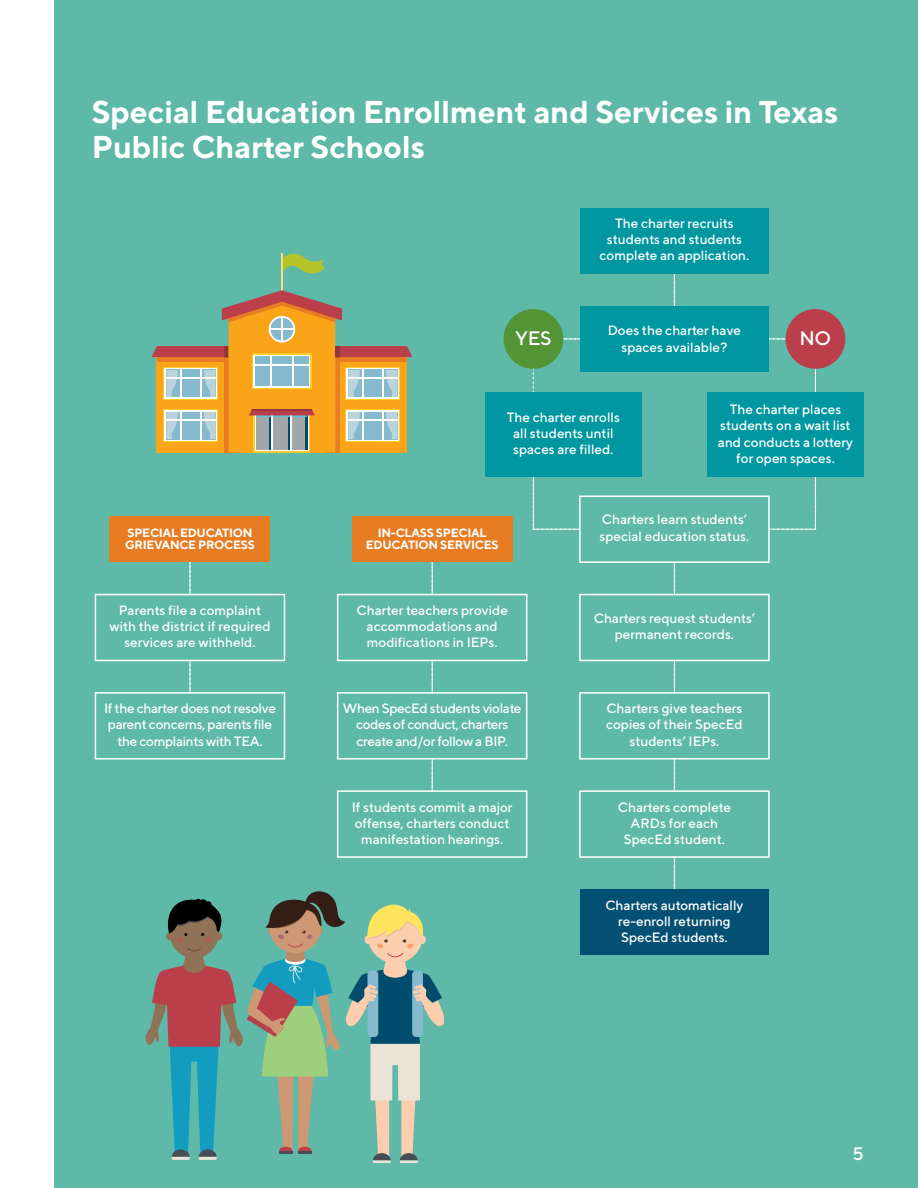
<style>
.page{position:relative;width:918px;height:1188px;background:#fff}
.page>*{position:absolute;margin:0;border:0;box-sizing:border-box;transform-origin:0 0}
.t1{font:700 31.5px/34.5px "TT Norms";color:#fff}
.t2{font:500 19.5px "TT Norms";color:#fff}
.t3{font:500 18px "TT Norms";color:#fff}
.t4{font:500 13.5px/16.2px "TT Norms";color:#fff;text-align:center}
.t5{font:500 13.5px/16.2px "TT Norms";letter-spacing:-.02em;color:#fff;text-align:center}
.t6{font:500 13.5px/16.2px "TT Norms";letter-spacing:-.025em;color:#fff;text-align:center}
.t7{font:700 12px/12px "TT Norms";letter-spacing:-.02em;color:#fff;text-align:center}
</style>
<div class="page">
<div style="left:54px;top:0;width:864px;height:1188px;background:#5eb9a9"></div>
<svg style="left:533px;top:369px;width:1px;height:23px"></svg>
<svg style="left:95px;top:561px;width:190px;height:199px"></svg>
<svg style="left:337px;top:561px;width:190px;height:297px"></svg>
<svg style="left:674px;top:274px;width:1px;height:32px"></svg>
<svg style="left:563px;top:338px;width:17px;height:2px"></svg>
<svg style="left:769px;top:338px;width:17px;height:2px"></svg>
<svg style="left:815px;top:369px;width:1px;height:23px"></svg>
<div style="left:580px;top:208px;width:189px;height:66px;background:#0097a0"></div>
<div style="left:485px;top:392px;width:156px;height:85px;background:#0097a0"></div>
<div style="left:707px;top:392px;width:157px;height:85px;background:#0097a0"></div>
<div style="left:580px;top:889px;width:189px;height:66px;background:#045073"></div>
<div style="left:580px;top:306px;width:189px;height:66px;background:#0097a0"></div>
<div style="left:503px;top:309px;width:60px;height:60px;background:#539536;border-radius:50%"></div>
<div style="left:786px;top:309px;width:59px;height:60px;background:#ba3f4b;border-radius:50%"></div>
<svg style="left:533px;top:466px;width:283px;height:423px"></svg>
<div style="left:352px;top:517px;width:160px;height:45px;background:#e77c22"></div>
<div style="left:110px;top:517px;width:160px;height:45px;background:#e77c22"></div>
<hr style="left:281px;top:254px;width:2px;height:37px;background:#fee082">
<svg style="left:283px;top:254px;width:42px;height:20px"></svg>
<svg style="left:152px;top:290px;width:260px;height:162px"></svg>
<hr style="left:281px;top:317px;width:2px;height:25px;background:#fff">
<hr style="left:270px;top:328px;width:24px;height:2px;background:#fff">
<svg style="left:145px;top:891px;width:298px;height:271px"></svg>
<h1 class="t1" style="left:92px;top:94px;width:748px">Special Education Enrollment and Services in Texas<br>Public Charter Schools</h1>
<p class="t4" style="left:600px;top:215px;width:151px">The charter recruits students and students complete an application.</p>
<p class="t4" style="left:608px;top:322px;width:135px">Does the charter have spaces available?</p>
<h2 class="t2" style="left:515px;top:326px;width:38px">YES</h2>
<h2 class="t2" style="left:800px;top:326px;width:33px">NO</h2>
<p class="t7" style="left:125px;top:527px;width:131px;text-align:left">SPECIAL EDUCATION<br>GRIEVANCE PROCESS</p>
<p class="t4" style="left:507px;top:408px;width:115px">The charter enrolls all students until spaces are filled.</p>
<p class="t4" style="left:718px;top:401px;width:137px">The charter places students on a wait list and conducts a lottery for open spaces.</p>
<p class="t7" style="left:366px;top:527px;width:134px">IN-CLASS SPECIAL<br>EDUCATION SERVICES</p>
<p class="t4" style="left:600px;top:511px;width:151px;text-align:left">Charters learn students’ special education status.</p>
<p class="t4" style="left:109px;top:602px;width:163px">Parents file a complaint with the district if required services are withheld.</p>
<p class="t4" style="left:357px;top:602px;width:153px">Charter teachers provide accommodations and modifications in IEPs.</p>
<p class="t5" style="left:104px;top:700px;width:173px">If the charter does not resolve parent concerns, parents file the complaints with TEA.</p>
<p class="t6" style="left:343px;top:700px;width:180px">When SpecEd students violate codes of conduct, charters create and/or follow a BIP.</p>
<p class="t4" style="left:352px;top:798px;width:163px">If students commit a major offense, charters conduct manifestation hearings.</p>
<p class="t4" style="left:594px;top:610px;width:163px">Charters request students’ permanent records.</p>
<p class="t4" style="left:606px;top:700px;width:138px">Charters give teachers copies of their SpecEd students’ IEPs.</p>
<p class="t4" style="left:618px;top:798px;width:115px">Charters complete<br>ARDs for each<br>SpecEd student.</p>
<p class="t4" style="left:605px;top:897px;width:140px">Charters automatically re-enroll returning<br>SpecEd students.</p>
<h3 class="t3" style="left:853px;top:1142px;width:13px">5</h3>
</div>
